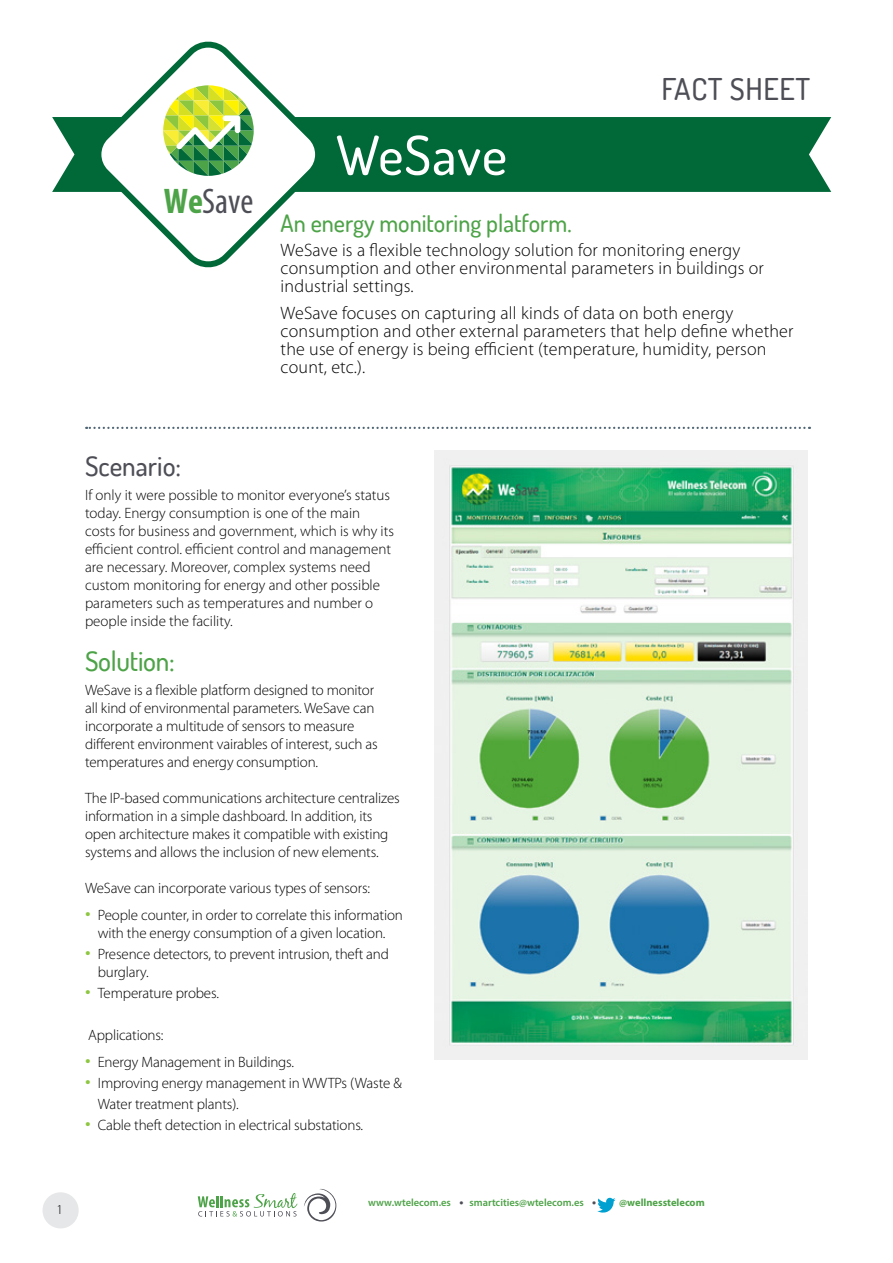
<style>
.page{position:relative;width:893px;height:1263px;background:#fff}
.page>*{position:absolute;margin:0;border:0;box-sizing:border-box;transform-origin:0 0}
.t1{font:500 54px "Dosis";letter-spacing:.015em;color:#fff}
.t2{font:condensed 35.7px "Myriad Pro";color:#4e4e57}
.t3{font:500 30px "Dosis";letter-spacing:.02em;color:#4e4e57}
.t4{font:500 27px "Dosis";color:#4e4e57}
.t5{font:500 27px "Dosis";letter-spacing:-.01em;color:#4da347}
.t6{font:500 24px "Dosis";color:#4da347}
.t7{font:300 18px/18px "Myriad Pro";letter-spacing:.01em;color:#000}
.t8{font:300 15px/18px "Myriad Pro";letter-spacing:-.01em;color:#000}
.t9{font:300 13.5px "Myriad Pro";color:#000}
.t10{font:600 10.5px "Myriad Pro";color:#4da347}
.t11{font:700 10.5px "Myriad Pro";color:#4da347}
.s1{font-weight:700;color:#4da347}
.s2{font-size:22.5px;color:#8dc63f}
.s3{font-weight:700;font-size:12px;color:#4e4e57}
</style>
<div class="page">
<div style="left:52px;top:117px;width:779px;height:75px;background:#016838"></div>
<svg style="left:93px;top:41px;width:231px;height:227px"></svg>
<svg style="left:101px;top:48px;width:214px;height:213px"></svg>
<svg style="left:86px;top:427px;width:724px;height:2px"></svg>
<svg style="left:163px;top:85px;width:91px;height:91px"></svg>
<img style="left:435px;top:451px;width:373px;height:608px">
<div style="left:43px;top:1192px;width:36px;height:36px;background:#e6e7e8;border-radius:50%"></div>
<svg style="left:304px;top:1188px;width:32px;height:33px"></svg>
<svg style="left:198px;top:1193px;width:99px;height:23px"></svg>
<svg style="left:597px;top:1198px;width:18px;height:15px"></svg>
<h2 class="t2" style="left:164px;top:179px;width:91px"><span class="s1">We</span>Save</h2>
<h1 class="t1" style="left:336px;top:120px;width:173px">WeSave</h1>
<h3 class="t3" style="left:662px;top:69px;width:150px">FACT SHEET</h3>
<h3 class="t6" style="left:281px;top:207px;width:292px">An energy monitoring platform.</h3>
<p class="t7" style="left:281px;top:241px;width:485px">WeSave is a flexible technology solution for monitoring energy consumption and other environmental parameters in buildings or industrial settings.</p>
<p class="t7" style="left:281px;top:304px;width:514px">WeSave focuses on capturing all kinds of data on both energy consumption and other external parameters that help define whether the use of energy is being efficient (temperature, humidity, person count, etc.).</p>
<h3 class="t4" style="left:85px;top:449px;width:98px">Scenario:</h3>
<p class="t8" style="left:85px;top:486px;width:310px">If only it were possible to monitor everyone’s status today. Energy consumption is one of the main costs for business and government, which is why its efficient control. efficient control and management are necessary. Moreover, complex systems need custom monitoring for energy and other possible parameters such as temperatures and number o people inside the facility.</p>
<h3 class="t5" style="left:85px;top:644px;width:91px">Solution:</h3>
<p class="t8" style="left:85px;top:681px;width:294px">WeSave is a flexible platform designed to monitor all kind of environmental parameters. WeSave can incorporate a multitude of sensors to measure different environment vairables of interest, such as temperatures and energy consumption.</p>
<p class="t8" style="left:85px;top:789px;width:316px">The IP-based communications architecture centralizes information in a simple dashboard. In addition, its open architecture makes it compatible with existing systems and allows the inclusion of new elements.</p>
<p class="t8" style="left:85px;top:879px;width:287px">WeSave can incorporate various types of sensors:</p>
<p class="t8" style="left:85px;top:906px;width:319px;text-align:center"><span class="s2">•</span> People counter, in order to correlate this information with the energy consumption of a given location.</p>
<p class="t8" style="left:98px;top:945px;width:293px;text-indent:-13px"><span class="s2">•</span> Presence detectors, to prevent intrusion, theft and burglary.</p>
<p class="t8" style="left:85px;top:984px;width:135px"><span class="s2">•</span> Temperature probes.</p>
<p class="t8" style="left:88px;top:1026px;width:77px">Applications:</p>
<p class="t8" style="left:85px;top:1053px;width:211px"><span class="s2">•</span> Energy Management in Buildings.</p>
<p class="t8" style="left:98px;top:1073px;width:305px;line-height:21px;text-indent:-13px"><span class="s2">•</span> Improving energy management in WWTPs (Waste &amp;<br>Water treatment plants).</p>
<p class="t8" style="left:85px;top:1116px;width:280px"><span class="s2">•</span> Cable theft detection in electrical substations.</p>
<p class="t9" style="left:56px;top:1202px;width:8px">1</p>
<p class="t10" style="left:368px;top:1195px;width:230px">www.wtelecom.es <span class="s3">•</span> smartcities@wtelecom.es <span class="s3">•</span></p>
<p class="t11" style="left:619px;top:1195px;width:87px">@wellnesstelecom</p>
</div>
